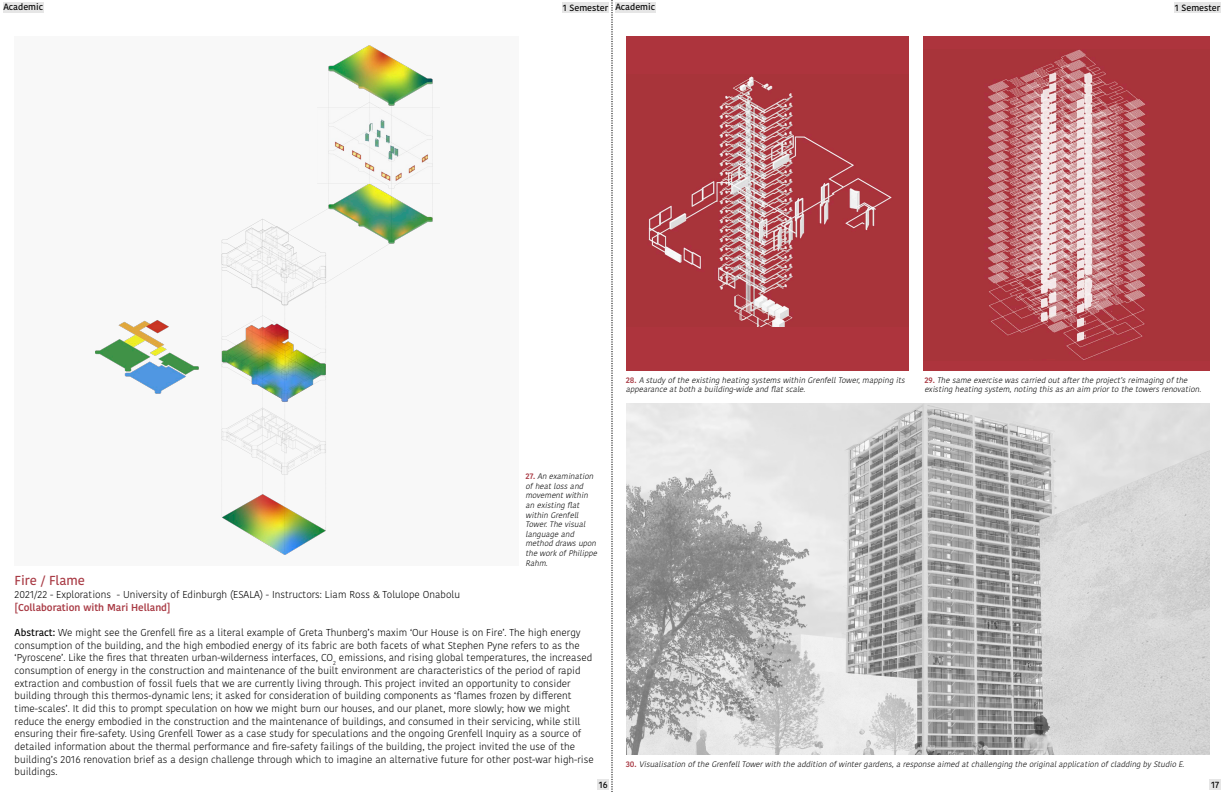
<style>
.page{position:relative;width:1224px;height:792px;background:#fff}
.page>*{position:absolute;margin:0;border:0;box-sizing:border-box;transform-origin:0 0}
.t1{font:500 13px "Kohinoor Bangla";color:#a93b45}
.t2{font:300 10px/12.7px "Kohinoor Bangla";color:#000}
.t3{font:600 10px "Kohinoor Bangla";color:#a93b45}
.t4{font:500 9px "Kohinoor Bangla";color:#000}
.t5{font:italic 300 8px/9.6px "Kohinoor Bangla";color:#000}
.s1{font-weight:600;font-style:normal;color:#a93b45}
.s2{font-weight:500}
</style>
<div class="page">
<div style="left:597px;top:779px;width:12px;height:10px;background:#e6e6e6"></div>
<svg style="left:95px;top:45px;width:345px;height:510px"></svg>
<div style="left:3px;top:3px;width:41px;height:10px;background:#e6e6e6"></div>
<div style="left:562px;top:3px;width:47px;height:10px;background:#e6e6e6"></div>
<svg style="left:612px;top:0;width:1px;height:792px"></svg>
<img style="left:627px;top:74px;width:282px;height:253px">
<div style="left:627px;top:36px;width:282px;height:38px;background:#ad343d"></div>
<div style="left:627px;top:327px;width:282px;height:43px;background:#ad343d"></div>
<img style="left:924px;top:36px;width:285px;height:334px">
<img style="left:627px;top:404px;width:582px;height:351px">
<div style="left:1209px;top:779px;width:12px;height:10px;background:#e6e6e6"></div>
<div style="left:615px;top:3px;width:41px;height:10px;background:#e6e6e6"></div>
<div style="left:1174px;top:3px;width:47px;height:10px;background:#e6e6e6"></div>
<p class="t4" style="left:3px;top:0;width:41px">Academic</p>
<p class="t4" style="left:563px;top:1px;width:47px">1 Semester</p>
<p class="t4" style="left:615px;top:0;width:41px">Academic</p>
<p class="t4" style="left:1175px;top:1px;width:47px">1 Semester</p>
<p class="t5" style="left:626px;top:375px;width:283px"><span class="s1">2 8 .</span> A study ofthe existing heating systemswithin GrenfellTower,mapping its appearance atboth a building-wide and flatscale.</p>
<p class="t5" style="left:924px;top:375px;width:280px"><span class="s1">2 9 .</span> The same exercise wascarried outafterthe project’sreimaging ofthe existing heating system,noting thisasan aim priorto the towersrenovation.</p>
<p class="t5" style="left:526px;top:471px;width:75px"><span class="s1">27.</span> An examination ofheatlossand movementwithin an existing flat within Grenfell<br>Tower.The visual language and method drawsupon the work ofPhilippe<br>Rahm.</p>
<p class="t1" style="left:15px;top:570px;width:72px">Fire / Flame</p>
<p class="t2" style="left:15px;top:588px;width:447px">2021/22 - Explorations - University of Edinburgh (ESALA) - Instructors: Liam Ross &amp; Tolulope Onabolu</p>
<p class="t3" style="left:15px;top:599px;width:157px">[Collaboration with Mari Helland]</p>
<p class="t2" style="left:15px;top:626px;width:581px"><span class="s2">Abstract:</span> We might see the Grenfell fire as a literal example of Greta Thunberg’s maxim ‘Our House is on Fire’. The high energy consumption of the building, and the high embodied energy of its fabric are both facets of what Stephen Pyne refers to as the ‘Pyroscene’. Like the fires that threaten urban-wilderness interfaces, CO<sub>2</sub> emissions, and rising global temperatures, the increased consumption of energy in the construction and maintenance of the built environment are characteristics of the period of rapid extraction and combustion of fossil fuels that we are currently living through. This project invited an opportunity to consider building through this thermos-dynamic lens; it asked for consideration of building components as ‘flames frozen by different time-scales’. It did this to prompt speculation on how we might burn our houses, and our planet, more slowly; how we might reduce the energy embodied in the construction and the maintenance of buildings, and consumed in their servicing, while still ensuring their fire-safety. Using Grenfell Tower as a case study for speculations and the ongoing Grenfell Inquiry as a source of detailed information about the thermal performance and fire-safety failings of the building, the project invited the use of the building’s 2016 renovation brief as a design challenge through which to imagine an alternative future for other post-war high-rise buildings.</p>
<p class="t4" style="left:599px;top:777px;width:10px">16</p>
<p class="t5" style="left:626px;top:759px;width:562px"><span class="s1">3 0 .</span> Visualisation ofthe GrenfellTowerwith the addition ofwintergardens,a response aimed atchallenging the originalapplication ofcladding by Studio E.</p>
<p class="t4" style="left:1211px;top:777px;width:10px">17</p>
</div>
